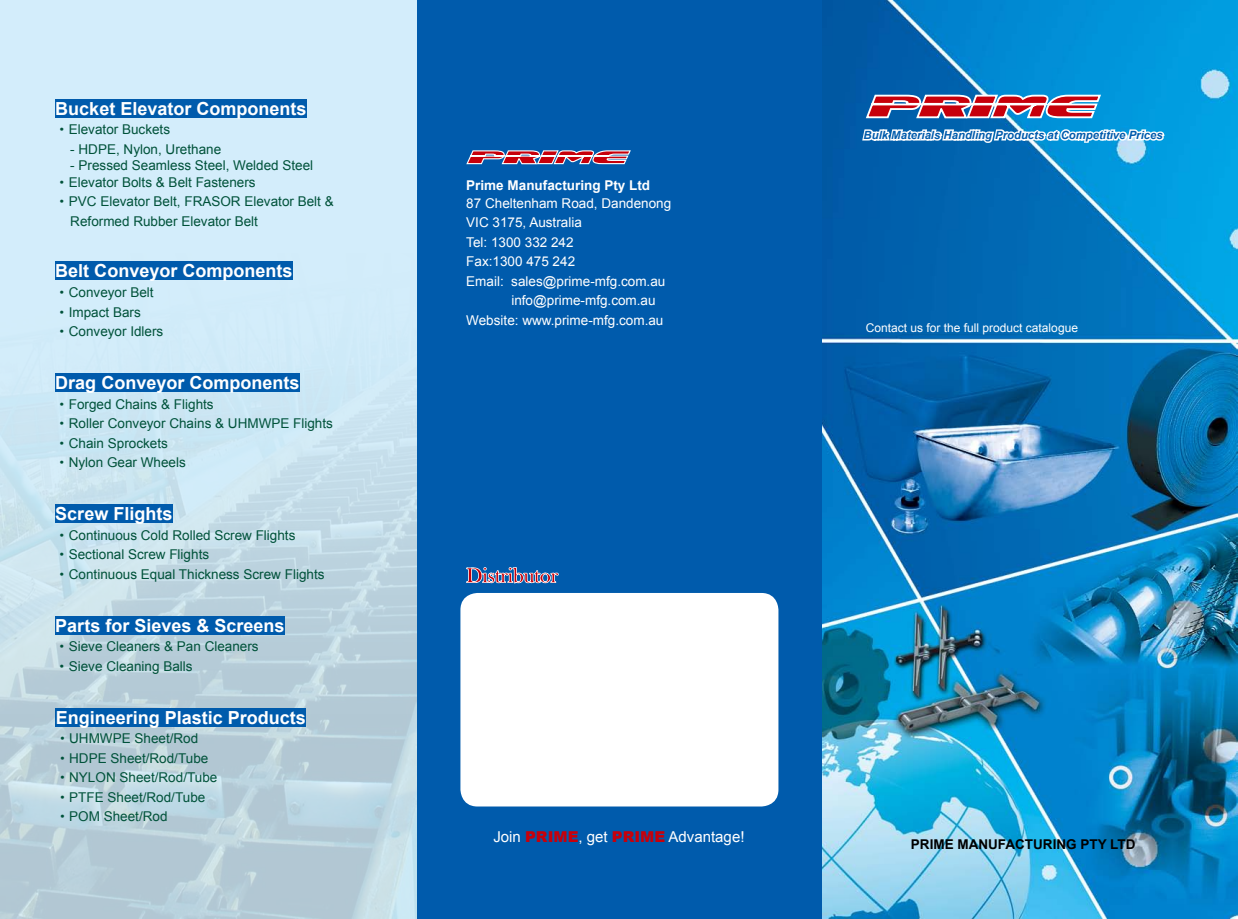
<style>
.page{position:relative;width:1238px;height:919px;background:#fff}
.page>*{position:absolute;margin:0;border:0;box-sizing:border-box;transform-origin:0 0}
.t1{font:700 18px "Arial";color:#fff}
.t2{font:15px "Arial";color:#fff}
.t3{font:13.5px/19.5px "Arial";color:#00523a}
.t4{font:13.5px "Arial";color:#fff}
.t5{font:700 13.5px "Arial";color:#000}
.t6{font:700 13.5px "Arial";color:#fff}
.t7{font:12px "Arial";color:#fff}
.t8{font:italic 700 11.4px "Arial";color:#005bac}
.s1{font-family:"Sim Sun"}
.s2{font-weight:900;color:#c7000b}
</style>
<div class="page">
<img style="left:821px;top:0;width:416px;height:918px">
<img style="left:0;top:0;width:417px;height:918px">
<div style="left:417px;top:0;width:404px;height:918px;background:#005bac"></div>
<svg style="left:466px;top:150px;width:165px;height:15px;background:#a96c85"></svg>
<div style="left:460px;top:593px;width:318px;height:213px;background:#fff;border-radius:17px"></div>
<svg style="left:466px;top:567px;width:93px;height:17px"></svg>
<div style="left:55px;top:99px;width:251px;height:18px;background:#005bac"></div>
<div style="left:55px;top:262px;width:237px;height:18px;background:#005bac"></div>
<div style="left:55px;top:373px;width:244px;height:18px;background:#005bac"></div>
<div style="left:55px;top:504px;width:117px;height:18px;background:#005bac"></div>
<div style="left:55px;top:616px;width:229px;height:18px;background:#005bac"></div>
<div style="left:56px;top:708px;width:250px;height:18px;background:#005bac"></div>
<svg style="left:859px;top:90px;width:307px;height:59px"></svg>
<h1 class="t1" style="left:55px;top:96px;width:253px">Bucket Elevator Components</h1>
<p class="t3" style="left:55px;top:120px;width:116px"><span class="s1">·</span>Elevator Buckets</p>
<p class="t3" style="left:70px;top:139px;width:152px">- HDPE, Nylon, Urethane</p>
<p class="t3" style="left:55px;top:157px;width:259px;line-height:16.5px;text-indent:15px">- Pressed Seamless Steel, Welded Steel <span class="s1">·</span>Elevator Bolts &amp; Belt Fasteners</p>
<p class="t3" style="left:70px;top:192px;width:265px;text-indent:-15px"><span class="s1">·</span>PVC Elevator Belt, FRASOR Elevator Belt &amp;<br>Reformed Rubber Elevator Belt</p>
<h1 class="t1" style="left:55px;top:259px;width:239px">Belt Conveyor Components</h1>
<p class="t3" style="left:55px;top:282px;width:110px"><span class="s1">·</span>Conveyor Belt <span class="s1">·</span>Impact Bars <span class="s1">·</span>Conveyor Idlers</p>
<h1 class="t1" style="left:55px;top:371px;width:246px">Drag Conveyor Components</h1>
<p class="t3" style="left:55px;top:394px;width:279px"><span class="s1">·</span>Forged Chains &amp; Flights<br><span class="s1">·</span>Roller Conveyor Chains &amp; UHMWPE Flights <span class="s1">·</span>Chain Sprockets<br><span class="s1">·</span>Nylon Gear Wheels</p>
<h1 class="t1" style="left:55px;top:502px;width:119px">Screw Flights</h1>
<p class="t3" style="left:55px;top:525px;width:271px"><span class="s1">·</span>Continuous Cold Rolled Screw Flights <span class="s1">·</span>Sectional Screw Flights<br><span class="s1">·</span>Continuous Equal Thickness Screw Flights</p>
<h1 class="t1" style="left:55px;top:613px;width:231px">Parts for Sieves &amp; Screens</h1>
<p class="t3" style="left:55px;top:637px;width:205px"><span class="s1">·</span>Sieve Cleaners &amp; Pan Cleaners <span class="s1">·</span>Sieve Cleaning Balls</p>
<h1 class="t1" style="left:56px;top:705px;width:252px">Engineering Plastic Products</h1>
<p class="t3" style="left:56px;top:729px;width:163px"><span class="s1">·</span>UHMWPE Sheet/Rod <span class="s1">·</span>HDPE Sheet/Rod/Tube <span class="s1">·</span>NYLON Sheet/Rod/Tube <span class="s1">·</span>PTFE Sheet/Rod/Tube <span class="s1">·</span>POM Sheet/Rod</p>
<p class="t6" style="left:466px;top:176px;width:185px">Prime Manufacturing Pty Ltd</p>
<p class="t4" style="left:466px;top:194px;width:206px">87 Cheltenham Road, Dandenong</p>
<p class="t4" style="left:466px;top:214px;width:117px">VIC 3175, Australia</p>
<p class="t4" style="left:466px;top:233px;width:109px">Tel: 1300 332 242</p>
<p class="t4" style="left:466px;top:253px;width:110px">Fax:1300 475 242</p>
<p class="t4" style="left:466px;top:272px;width:200px">Email: sales@prime-mfg.com.au</p>
<p class="t4" style="left:511px;top:291px;width:146px">info@prime-mfg.com.au</p>
<p class="t4" style="left:466px;top:311px;width:199px">Website: www.prime-mfg.com.au</p>
<p class="t8" style="left:863px;top:128px;width:300px">Bulk Materials Handling Products at Competitive Prices</p>
<p class="t7" style="left:865px;top:319px;width:214px">Contact us for the full product catalogue</p>
<p class="t2" style="left:493px;top:827px;width:252px">Join <span class="s2">PRIME</span>, get <span class="s2">PRIME</span> Advantage!</p>
<p class="t5" style="left:910px;top:835px;width:226px">PRIME MANUFACTURING PTY LTD</p>
</div>
